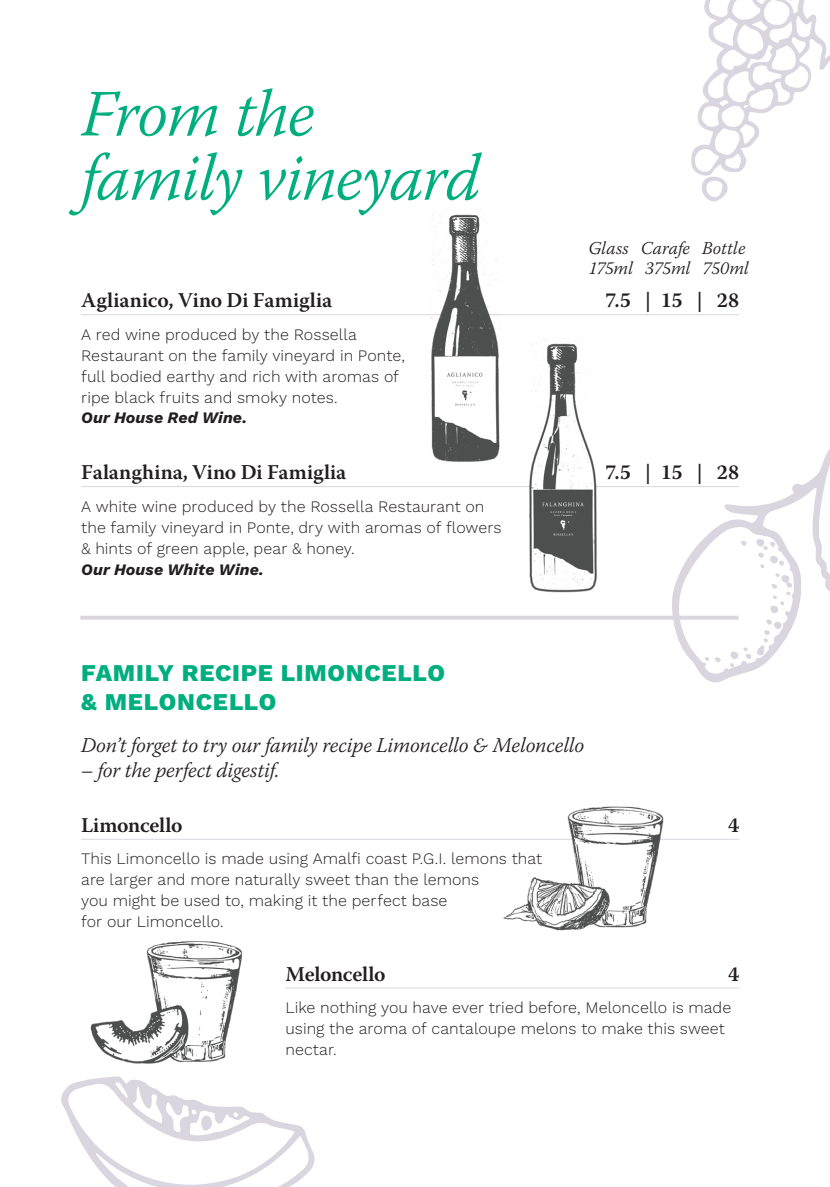
<style>
.page{position:relative;width:830px;height:1187px;background:#fff}
.page>*{position:absolute;margin:0;border:0;box-sizing:border-box;transform-origin:0 0}
.SUBHEADS__Dishes{font:italic 300 66px/64px "Warnock Pro";letter-spacing:-.025em;color:#00ae80}
.HEADLINES__Categories{font:800 24px/28.8px "Work Sans";letter-spacing:.03em;color:#00ae80}
.SUBHEADS__Dishes-2{font:600 21px "Warnock Pro";letter-spacing:-.005em;color:#231f20}
.Italic_Subs{font:italic 300 21px "Warnock Pro";letter-spacing:-.01em;color:#231f20}
.Italic_Subs-2{font:italic 300 18px "Warnock Pro";letter-spacing:-.005em;color:#231f20}
.BODY_COPY{font:300 16px/21px "Work Sans";letter-spacing:.005em;color:#231f20}
.BODY_COPY-2{font:italic 700 16px "Work Sans";letter-spacing:.01em;color:#231f20}
.s1{font-weight:700;font-style:italic}
</style>
<div class="page">
<svg style="left:691px;top:0;width:138px;height:202px"></svg>
<svg style="left:61px;top:1076px;width:254px;height:111px"></svg>
<svg style="left:671px;top:450px;width:158px;height:233px"></svg>
<svg style="left:740px;top:540px;width:6px;height:6px"></svg>
<svg style="left:704px;top:657px;width:16px;height:5px"></svg>
<svg style="left:729px;top:619px;width:52px;height:48px"></svg>
<svg style="left:756px;top:538px;width:36px;height:75px"></svg>
<hr style="left:81px;top:839px;width:658px;height:1px;background:#dad6df">
<hr style="left:81px;top:314px;width:658px;height:1px;background:#dad6df">
<img style="left:430px;top:214px;width:70px;height:248px">
<hr style="left:80px;top:616px;width:658px;height:4px;background:#dad6df">
<img style="left:90px;top:941px;width:152px;height:123px">
<img style="left:503px;top:806px;width:161px;height:125px">
<hr style="left:285px;top:987px;width:454px;height:1px;background:#dad6df">
<hr style="left:81px;top:486px;width:658px;height:1px;background:#dad6df">
<img style="left:529px;top:343px;width:68px;height:250px">
<p class="SUBHEADS__Dishes" style="left:81px;top:81px;width:401px">From the family vineyard</p>
<p class="Italic_Subs-2" style="left:588px;top:237px;width:158px">Glass Carafe Bottle</p>
<p class="Italic_Subs-2" style="left:588px;top:257px;width:162px">175ml 375ml 750ml</p>
<p class="SUBHEADS__Dishes-2" style="left:81px;top:288px;width:252px">Aglianico, Vino Di Famiglia</p>
<p class="SUBHEADS__Dishes-2" style="left:605px;top:288px;width:135px">7.5 | 15 | 28</p>
<p class="BODY_COPY" style="left:81px;top:323px;width:325px">A red wine produced by the Rossella Restaurant on the family vineyard in Ponte, full bodied earthy and rich with aromas of ripe black fruits and smoky notes.</p>
<p class="BODY_COPY-2" style="left:81px;top:405px;width:167px">Our House Red Wine.</p>
<p class="SUBHEADS__Dishes-2" style="left:81px;top:460px;width:267px">Falanghina, Vino Di Famiglia</p>
<p class="SUBHEADS__Dishes-2" style="left:605px;top:460px;width:135px">7.5 | 15 | 28</p>
<p class="BODY_COPY" style="left:81px;top:495px;width:422px">A white wine produced by the Rossella Restaurant on the family vineyard in Ponte, dry with aromas of flowers &amp; hints of green apple, pear &amp; honey.<br><span class="s1">Our House White Wine.</span></p>
<p class="HEADLINES__Categories" style="left:81px;top:657px;width:365px">FAMILY RECIPE LIMONCELLO &amp; MELONCELLO</p>
<p class="Italic_Subs" style="left:81px;top:732px;width:505px">Don’t forget to try our family recipe Limoncello &amp; Meloncello</p>
<p class="Italic_Subs" style="left:81px;top:757px;width:200px">– for the perfect digestif.</p>
<p class="SUBHEADS__Dishes-2" style="left:81px;top:812px;width:103px">Limoncello</p>
<p class="SUBHEADS__Dishes-2" style="left:728px;top:812px;width:13px">4</p>
<p class="BODY_COPY" style="left:81px;top:847px;width:462px">This Limoncello is made using Amalfi coast P.G.I. lemons that are larger and more naturally sweet than the lemons<br>you might be used to, making it the perfect base<br>for our Limoncello.</p>
<p class="SUBHEADS__Dishes-2" style="left:285px;top:961px;width:102px">Meloncello</p>
<p class="SUBHEADS__Dishes-2" style="left:728px;top:961px;width:13px">4</p>
<p class="BODY_COPY" style="left:285px;top:996px;width:447px">Like nothing you have ever tried before, Meloncello is made using the aroma of cantaloupe melons to make this sweet nectar.</p>
</div>
